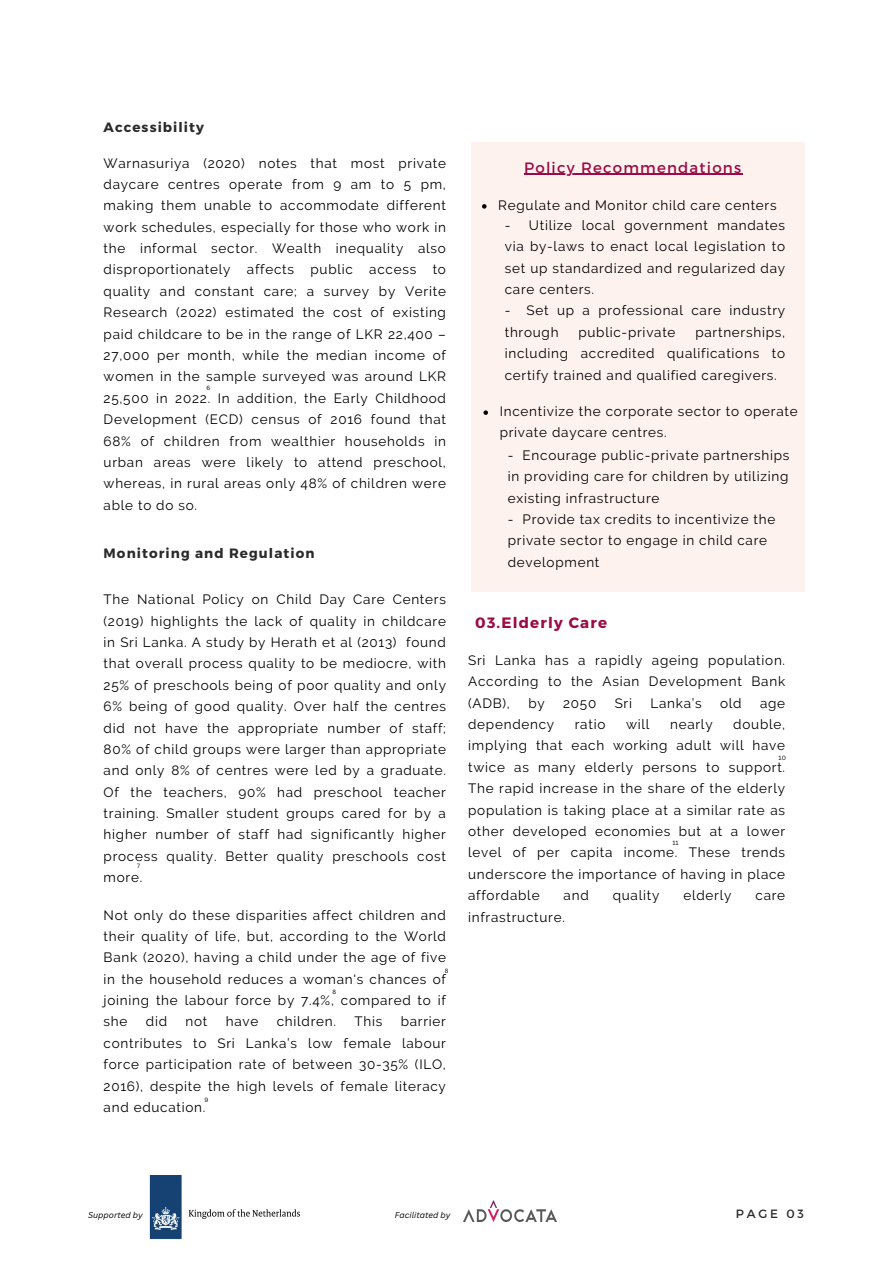
<style>
.page{position:relative;width:893px;height:1264px;background:#fff}
.page>*{position:absolute;margin:0;border:0;box-sizing:border-box;transform-origin:0 0}
.t1{font:15px "Montserrat";letter-spacing:.08em;color:#9b0b46}
.t2{font:700 15px "Montserrat";letter-spacing:.08em;color:#9b0b46}
.t3{font:13.5px/21.3px "Raleway";letter-spacing:.055em;color:#000;text-align:justify}
.t4{font:700 13.5px "Montserrat";letter-spacing:.08em;color:#2b2a2a}
.t5{font:12px "Montserrat";letter-spacing:.23em;color:#2a2a2a}
.t6{font:italic 8.25px "Canva Sans";color:#000}
.t7{font:6px "Canva Sans";color:#000}
</style>
<div class="page">
<div style="left:471px;top:143px;width:333px;height:448px;background:#fef2ee"></div>
<hr style="left:524px;top:174px;width:218px;height:1px;background:#9b0b46">
<svg style="left:482px;top:204px;width:4px;height:5px"></svg>
<svg style="left:483px;top:410px;width:5px;height:5px"></svg>
<img style="left:149px;top:1175px;width:151px;height:65px">
<img style="left:463px;top:1200px;width:93px;height:21px">
<p class="t4" style="left:104px;top:119px;width:102px">Accessibility</p>
<p class="t3" style="left:104px;top:152px;width:344px">Warnasuriya (2020) notes that most private daycare centres operate from 9 am to 5 pm, making them unable to accommodate different work schedules, especially for those who work in the informal sector. Wealth inequality also disproportionately affects public access to quality and constant care; a survey by Verite Research (2022) estimated the cost of existing paid childcare to be in the range of LKR 22,400 – 27,000 per month, while the median income of women in the sample surveyed was around LKR 25,500 in 2022. In addition, the Early Childhood Development (ECD) census of 2016 found that 68% of children from wealthier households in urban areas were likely to attend preschool, whereas, in rural areas only 48% of children were able to do so.</p>
<p class="t4" style="left:104px;top:544px;width:212px">Monitoring and Regulation</p>
<p class="t3" style="left:104px;top:588px;width:344px">The National Policy on Child Day Care Centers (2019) highlights the lack of quality in childcare in Sri Lanka. A study by Herath et al (2013) found that overall process quality to be mediocre, with 25% of preschools being of poor quality and only 6% being of good quality. Over half the centres did not have the appropriate number of staff; 80% of child groups were larger than appropriate and only 8% of centres were led by a graduate.<br>Of the teachers, 90% had preschool teacher training. Smaller student groups cared for by a higher number of staff had significantly higher process quality. Better quality preschools cost more.</p>
<p class="t3" style="left:104px;top:904px;width:344px">Not only do these disparities affect children and their quality of life, but, according to the World Bank (2020), having a child under the age of five in the household reduces a woman's chances of joining the labour force by 7.4%, compared to if she</p>
<p class="t7" style="left:206px;top:383px;width:5px">6</p>
<p class="t7" style="left:137px;top:861px;width:4px">7</p>
<p class="t7" style="left:445px;top:966px;width:5px">8</p>
<p class="t7" style="left:332px;top:987px;width:5px">8</p>
<p class="t3" style="left:104px;top:1011px;width:344px;text-indent:297px">barrier contributes to Sri Lanka’s low female labour force participation rate of between 30-35% (ILO, 2016), despite the high levels of female literacy and education.</p>
<p class="t3" style="left:146px;top:1011px;width:23px">did</p>
<p class="t3" style="left:185px;top:1011px;width:23px">not</p>
<p class="t3" style="left:226px;top:1011px;width:34px">have</p>
<p class="t3" style="left:277px;top:1011px;width:61px">children.</p>
<p class="t3" style="left:354px;top:1011px;width:29px">This</p>
<p class="t7" style="left:204px;top:1095px;width:5px">9</p>
<p class="t1" style="left:524px;top:157px;width:218px">Policy Recommendations</p>
<p class="t3" style="left:498px;top:194px;width:280px">Regulate and Monitor child care centers</p>
<p class="t3" style="left:504px;top:214px;width:282px">- Utilize local government mandates via by-laws to enact local legislation to set up standardized and regularized day care centers.</p>
<p class="t3" style="left:504px;top:300px;width:282px">- Set up a professional care industry through</p>
<p class="t3" style="left:504px;top:321px;width:282px;text-indent:191px">partnerships, including accredited qualifications to certify trained and qualified caregivers.</p>
<p class="t3" style="left:499px;top:400px;width:299px">Incentivize the corporate sector to operate private daycare centres.</p>
<p class="t3" style="left:507px;top:444px;width:283px">- Encourage public-private partnerships in providing care for children by utilizing existing infrastructure</p>
<p class="t3" style="left:507px;top:508px;width:269px;text-align:left">- Provide tax credits to incentivize the private sector to engage in child care development</p>
<p class="t3" style="left:578px;top:321px;width:99px">public-private</p>
<p class="t2" style="left:475px;top:612px;width:133px">03.Elderly Care</p>
<p class="t3" style="left:468px;top:649px;width:318px">Sri Lanka has a rapidly ageing population.<br>According to the Asian Development Bank (ADB),</p>
<p class="t3" style="left:528px;top:692px;width:18px">by</p>
<p class="t3" style="left:563px;top:692px;width:35px">2050</p>
<p class="t3" style="left:614px;top:692px;width:19px">Sri</p>
<p class="t3" style="left:650px;top:692px;width:53px">Lanka’s</p>
<p class="t3" style="left:720px;top:692px;width:23px">old</p>
<p class="t3" style="left:760px;top:692px;width:27px">age</p>
<p class="t3" style="left:468px;top:713px;width:88px">dependency</p>
<p class="t3" style="left:574px;top:713px;width:32px">ratio</p>
<p class="t3" style="left:626px;top:713px;width:25px">will</p>
<p class="t3" style="left:670px;top:713px;width:44px">nearly</p>
<p class="t3" style="left:468px;top:713px;width:318px;text-indent:265px">double, implying that each working adult will have twice as many elderly persons to support.<br>The rapid increase in the share of the elderly population is taking place at a similar rate as other developed economies but at a lower level of per capita income. These trends underscore the importance of having in place affordable</p>
<p class="t7" style="left:778px;top:753px;width:9px">10</p>
<p class="t7" style="left:672px;top:838px;width:8px">11</p>
<p class="t3" style="left:563px;top:884px;width:27px">and</p>
<p class="t3" style="left:612px;top:884px;width:48px">quality</p>
<p class="t3" style="left:683px;top:884px;width:50px">elderly</p>
<p class="t3" style="left:755px;top:884px;width:31px">care</p>
<p class="t3" style="left:468px;top:906px;width:98px">infrastructure.</p>
<p class="t6" style="left:88px;top:1209px;width:56px">Supported by</p>
<p class="t6" style="left:395px;top:1209px;width:57px">Facilitated by</p>
<p class="t5" style="left:735px;top:1206px;width:70px">PAGE 03</p>
</div>
